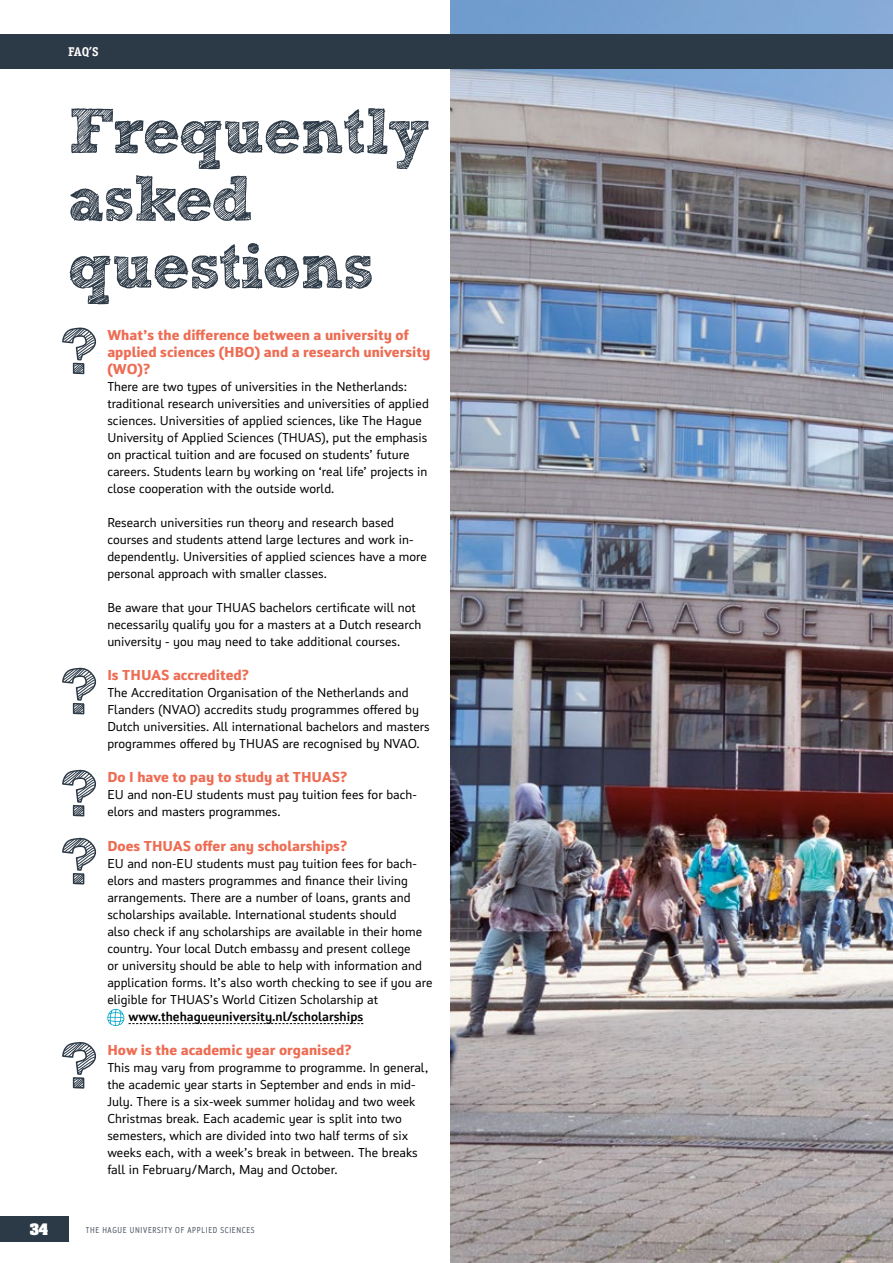
<style>
.page{position:relative;width:893px;height:1263px;background:#fff}
.page>*{position:absolute;margin:0;border:0;box-sizing:border-box;transform-origin:0 0}
.t1{font:700 63.75px/67.5px "Sketch Block";letter-spacing:-.025em;color:#2c3946}
.t2{font:700 15px/17px "Insider";color:#ed6c53}
.t3{font:13.5px/17px "Insider";color:#000}
.t4{font:500 13.5px "Insider";color:#000}
.t5{font:700 13.5px "Aachen Std";color:#fff}
.t6{font:700 12.75px "Officina Serif Std";color:#fff}
.t7{font:9px "Insider C Regular";letter-spacing:.075em;color:#4e5865}
</style>
<div class="page">
<img style="left:451px;top:0;width:442px;height:1263px">
<div style="left:0;top:34px;width:893px;height:34px;background:#2c3946"></div>
<div style="left:0;top:1216px;width:68px;height:26px;background:#2c3946"></div>
<svg style="left:62px;top:327px;width:35px;height:48px"></svg>
<svg style="left:62px;top:667px;width:35px;height:48px"></svg>
<svg style="left:62px;top:769px;width:35px;height:48px"></svg>
<svg style="left:62px;top:837px;width:35px;height:48px"></svg>
<svg style="left:62px;top:1042px;width:35px;height:47px"></svg>
<svg style="left:107px;top:1009px;width:256px;height:17px"></svg>
<p class="t6" style="left:68px;top:43px;width:32px">FAQ’S</p>
<h1 class="t1" style="left:68px;top:97px;width:363px">Frequently asked questions</h1>
<p class="t2" style="left:107px;top:326px;width:325px">What’s the difference between a university of applied sciences (HBO) and a research university (WO)?</p>
<p class="t3" style="left:107px;top:378px;width:323px">There are two types of universities in the Netherlands: traditional research universities and universities of applied sciences. Universities of applied sciences, like The Hague University of Applied Sciences (THUAS), put the emphasis on practical tuition and are focused on students’ future careers. Students learn by working on ‘real life’ projects in close cooperation with the outside world.</p>
<p class="t3" style="left:107px;top:514px;width:321px">Research universities run theory and research based courses and students attend large lectures and work in&shy;dependently. Universities of applied sciences have a more personal approach with smaller classes.</p>
<p class="t3" style="left:107px;top:599px;width:316px">Be aware that your THUAS bachelors certificate will not necessarily qualify you for a masters at a Dutch research university - you may need to take additional courses.</p>
<p class="t2" style="left:107px;top:666px;width:143px">Is THUAS accredited?</p>
<p class="t3" style="left:107px;top:684px;width:324px">The Accreditation Organisation of the Netherlands and Flanders (NVAO) accredits study programmes offered by Dutch universities. All international bachelors and masters programmes offered by THUAS are recognised by NVAO.</p>
<p class="t2" style="left:107px;top:768px;width:242px">Do I have to pay to study at THUAS?</p>
<p class="t3" style="left:107px;top:786px;width:311px">EU and non-EU students must pay tuition fees for bach&shy;elors and masters programmes.</p>
<p class="t2" style="left:107px;top:836px;width:242px">Does THUAS offer any scholarships?</p>
<p class="t3" style="left:107px;top:854px;width:327px">EU and non-EU students must pay tuition fees for bach&shy;elors and masters programmes and finance their living arrangements. There are a number of loans, grants and scholarships available. International students should<br>also check if any scholarships are available in their home country. Your local Dutch embassy and present college<br>or university should be able to help with information and application forms. It’s also worth checking to see if you are eligible for THUAS’s World Citizen Scholarship at</p>
<p class="t4" style="left:129px;top:1008px;width:236px">www.thehagueuniversity.nl/scholarships</p>
<p class="t2" style="left:107px;top:1041px;width:246px">How is the academic year organised?</p>
<p class="t3" style="left:107px;top:1059px;width:322px">This may vary from programme to programme. In general, the academic year starts in September and ends in mid-July. There is a six-week summer holiday and two week Christmas break. Each academic year is split into two semesters, which are divided into two half terms of six weeks each, with a week’s break in between. The breaks fall in February/March, May and October.</p>
<p class="t5" style="left:30px;top:1219px;width:20px">34</p>
<p class="t7" style="left:86px;top:1224px;width:170px">THE HAGUE UNIVERSITY OF APPLIED SCIENCES</p>
</div>
